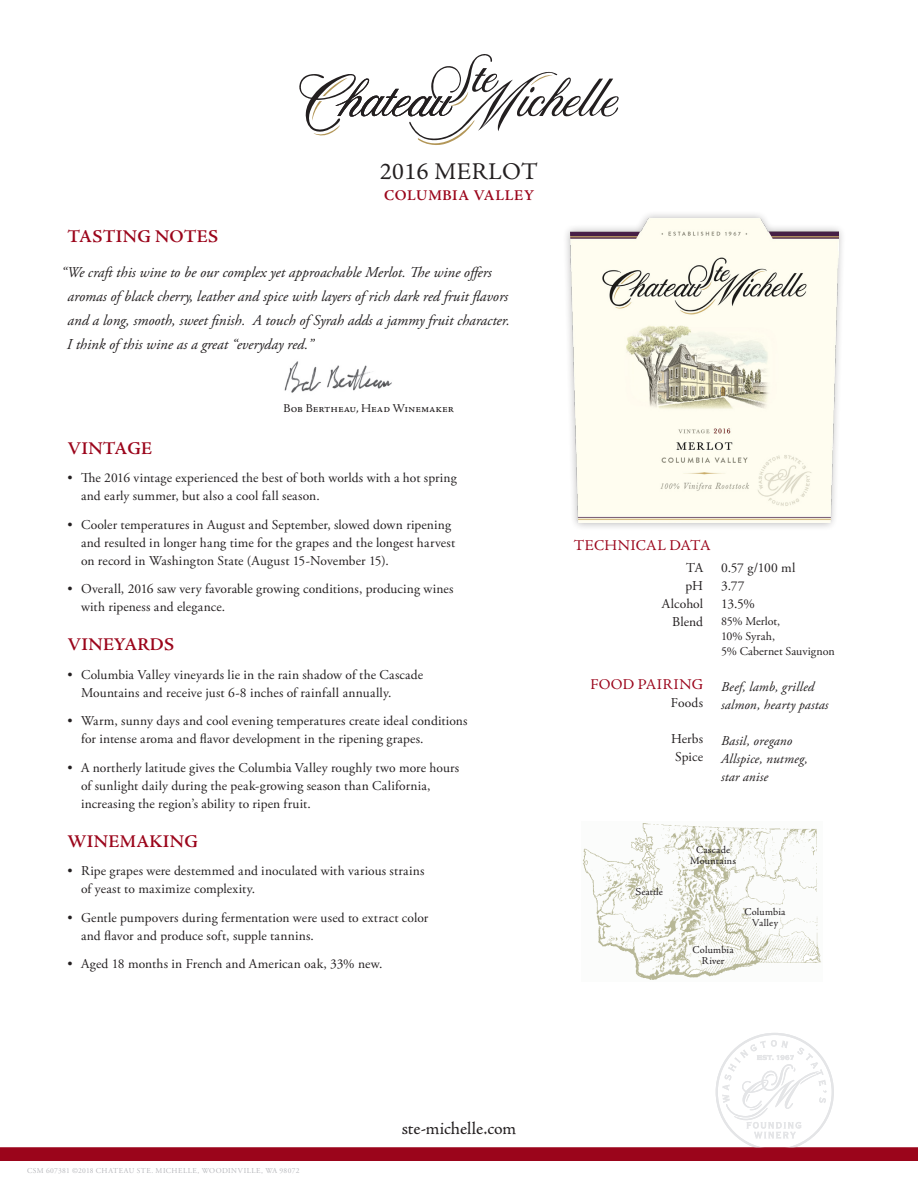
<style>
.page{position:relative;width:918px;height:1188px;background:#fff}
.page>*{position:absolute;margin:0;border:0;box-sizing:border-box;transform-origin:0 0}
._01_Varietal_Name{font:24px "Adobe Jenson Pro";letter-spacing:.025em;color:#231f20}
._03_Subheads{font:600 18px "Adobe Jenson Pro";letter-spacing:.015em;color:#9b051b}
.t1{font:18px "Adobe Jenson Pro";letter-spacing:-.005em;color:#231f20}
._04_Tasting_Notes{font:italic 15px/24px "Adobe Garamond Pro";color:#231f20}
._02_AVA{font:600 15px "Adobe Jenson Pro";letter-spacing:.04em;color:#9b051b}
._07_Spec_Head{font:15px "Adobe Jenson Pro";letter-spacing:.02em;color:#9b051b}
._08_Spec_Subhead__ri{font:15px "Adobe Jenson Pro";letter-spacing:.02em;color:#9b051b}
._09_specs{font:13.5px/18px "Adobe Garamond Pro";letter-spacing:.01em;color:#231f20}
._09_specs-2{font:italic 13.5px/18px "Adobe Garamond Pro";letter-spacing:.01em;color:#231f20}
._08_Spec_Subhead__ri-2{font:13.5px "Adobe Garamond Pro";color:#231f20}
._09_specs-3{font:12px/15px "Adobe Garamond Pro";color:#231f20}
._05_Winemaker_title{font:12px "Adobe Jenson Pro";color:#231f20}
._10_Map_names{font:10.5px/10.5px "Adobe Jenson Pro";letter-spacing:.01em;color:#231f20;text-align:center}
._12_legal{font:7.5px "Adobe Garamond Pro";letter-spacing:.06em;color:#b6b7bb}
</style>
<div class="page">
<svg style="left:299px;top:54px;width:320px;height:91px"></svg>
<svg style="left:0;top:1033px;width:918px;height:115px"></svg>
<div style="left:0;top:1148px;width:918px;height:13px;background:#9b051b"></div>
<img style="left:582px;top:823px;width:239px;height:157px">
<div style="left:562px;top:210px;width:285px;height:321px;background:#231f20;opacity:.33"></div>
<img style="left:571px;top:218px;width:267px;height:305px">
<img style="left:284px;top:361px;width:108px;height:32px">
<p class="_01_Varietal_Name" style="left:380px;top:158px;width:160px">2016 MERLOT</p>
<p class="_02_AVA" style="left:384px;top:187px;width:151px">COLUMBIA VALLEY</p>
<p class="_03_Subheads" style="left:68px;top:227px;width:152px">TASTING NOTES</p>
<p class="_04_Tasting_Notes" style="left:67px;top:261px;width:444px;text-indent:-6px">“We craft this wine to be our complex yet approachable Merlot. The wine offers aromas of black cherry, leather and spice with layers of rich dark red fruit flavors and a long, smooth, sweet finish. A touch of Syrah adds a jammy fruit character.<br>I think of this wine as a great “everyday red.”</p>
<p class="_05_Winemaker_title" style="left:284px;top:401px;width:172px">Bob Bertheau, Head Winemaker</p>
<p class="_03_Subheads" style="left:68px;top:438px;width:86px">VINTAGE</p>
<p class="_09_specs" style="left:81px;top:470px;width:377px;text-indent:-14px">• The 2016 vintage experienced the best of both worlds with a hot spring and early summer, but also a cool fall season.</p>
<p class="_09_specs" style="left:81px;top:516px;width:376px;text-indent:-14px">• Cooler temperatures in August and September, slowed down ripening and resulted in longer hang time for the grapes and the longest harvest on record in Washington State (August 15-November 15).</p>
<p class="_09_specs" style="left:81px;top:581px;width:374px;text-indent:-14px">• Overall, 2016 saw very favorable growing conditions, producing wines with ripeness and elegance.</p>
<p class="_03_Subheads" style="left:68px;top:635px;width:108px">VINEYARDS</p>
<p class="_09_specs" style="left:81px;top:666px;width:344px;text-indent:-14px">• Columbia Valley vineyards lie in the rain shadow of the Cascade<br>Mountains and receive just 6-8 inches of rainfall annually.</p>
<p class="_09_specs" style="left:81px;top:713px;width:388px;text-indent:-14px">• Warm, sunny days and cool evening temperatures create ideal conditions for intense aroma and flavor development in the ripening grapes.</p>
<p class="_09_specs" style="left:81px;top:759px;width:380px;text-indent:-14px">• A northerly latitude gives the Columbia Valley roughly two more hours of sunlight daily during the peak-growing season than California, increasing the region’s ability to ripen fruit.</p>
<p class="_03_Subheads" style="left:68px;top:831px;width:132px">WINEMAKING</p>
<p class="_09_specs" style="left:81px;top:863px;width:345px;text-indent:-14px">• Ripe grapes were destemmed and inoculated with various strains of yeast to maximize complexity.</p>
<p class="_09_specs" style="left:81px;top:909px;width:349px;text-indent:-14px">• Gentle pumpovers during fermentation were used to extract color and flavor and produce soft, supple tannins.</p>
<p class="_09_specs" style="left:68px;top:956px;width:317px">• Aged 18 months in French and American oak, 33% new.</p>
<p class="_07_Spec_Head" style="left:574px;top:537px;width:139px">TECHNICAL DATA</p>
<p class="_08_Spec_Subhead__ri-2" style="left:686px;top:559px;width:18px">TA</p>
<p class="_08_Spec_Subhead__ri-2" style="left:685px;top:577px;width:19px">pH</p>
<p class="_08_Spec_Subhead__ri-2" style="left:662px;top:595px;width:43px">Alcohol</p>
<p class="_08_Spec_Subhead__ri-2" style="left:672px;top:613px;width:32px">Blend</p>
<p class="_08_Spec_Subhead__ri" style="left:590px;top:675px;width:114px">FOOD PAIRING</p>
<p class="_08_Spec_Subhead__ri-2" style="left:671px;top:694px;width:34px">Foods</p>
<p class="_08_Spec_Subhead__ri-2" style="left:671px;top:730px;width:34px">Herbs</p>
<p class="_08_Spec_Subhead__ri-2" style="left:675px;top:748px;width:29px">Spice</p>
<p class="_09_specs" style="left:721px;top:559px;width:76px">0.57 g/100 ml</p>
<p class="_09_specs" style="left:721px;top:577px;width:25px">3.77</p>
<p class="_09_specs" style="left:721px;top:595px;width:35px">13.5%</p>
<p class="_09_specs-3" style="left:721px;top:614px;width:115px">85% Merlot,<br>10% Syrah,<br>5% Cabernet Sauvignon</p>
<p class="_09_specs-2" style="left:721px;top:678px;width:109px">Beef, lamb, grilled salmon, hearty pastas</p>
<p class="_09_specs-2" style="left:721px;top:732px;width:73px">Basil, oregano</p>
<p class="_09_specs-2" style="left:721px;top:750px;width:88px">Allspice, nutmeg, star anise</p>
<p class="_10_Map_names" style="left:635px;top:886px;width:29px">Seattle</p>
<p class="_10_Map_names" style="left:696px;top:845px;width:36px">Cascade</p>
<p class="_10_Map_names" style="left:690px;top:855px;width:48px">Mountains</p>
<p class="_10_Map_names" style="left:693px;top:945px;width:43px">Columbia<br>River</p>
<p class="_10_Map_names" style="left:744px;top:907px;width:43px">Columbia<br>Valley</p>
<p class="_12_legal" style="left:27px;top:1167px;width:274px">CSM 607381 ©2018 CHATEAU STE. MICHELLE, WOODINVILLE, WA 98072</p>
<h2 class="t1" style="left:402px;top:1118px;width:116px">ste-michelle.com</h2>
</div>
